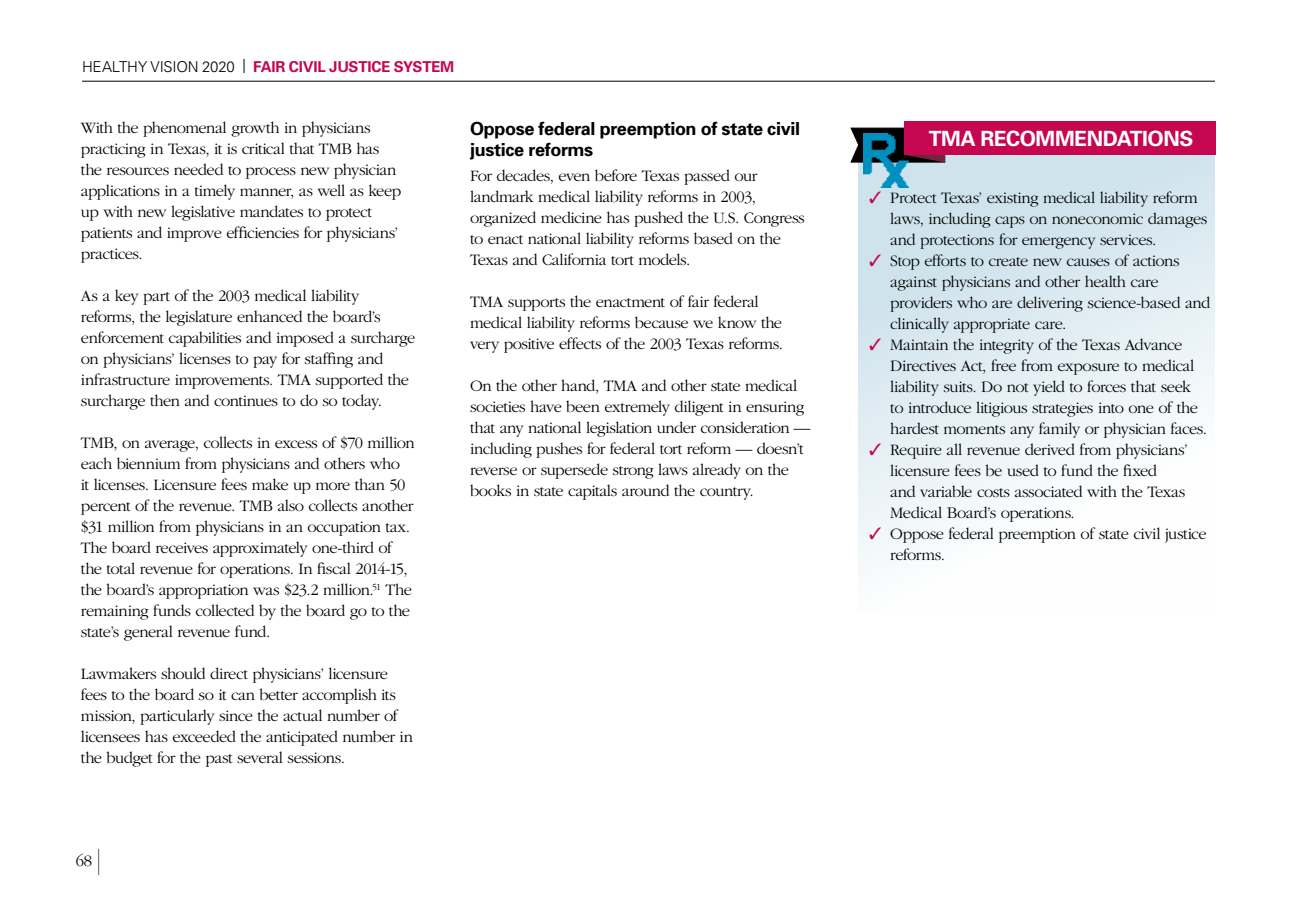
<style>
.page{position:relative;width:1296px;height:918px;background:#fff}
.page>*{position:absolute;margin:0;border:0;box-sizing:border-box;transform-origin:0 0}
.univ_sub{font:700 21px "Univers";letter-spacing:-.02em;color:#fff}
.univ_sub-2{font:700 18px/21px "Univers";letter-spacing:-.02em;color:#000}
.tbs{font:300 16.5px/21px "Garamond";letter-spacing:-.03em;color:#000}
.t1{font:700 15px "Univers";letter-spacing:-.015em;color:#c60651}
.s1{font-weight:300;color:#000}
.s2{font-weight:300;font-size:19.5px;color:#000}
.s3{font-family:"Univers";font-size:36px}
.s4{color:#c60651}
</style>
<div class="page">
<hr style="left:82px;top:81px;width:1133px;height:1px;background:#000">
<div style="left:859px;top:145px;width:356px;height:467px;background:linear-gradient(to bottom,#c9dfeb,#fff)"></div>
<svg style="left:850px;top:127px;width:95px;height:36px"></svg>
<div style="left:904px;top:121px;width:311px;height:34px;background:#c60651"></div>
<img style="left:863px;top:134px;width:45px;height:53px">
<p class="t1" style="left:82px;top:57px;width:374px"><span class="s1">HEALTHY VISION 2020</span> <span class="s2">I</span> FAIR CIVIL JUSTICE SYSTEM</p>
<p class="tbs" style="left:81px;top:117px;width:322px">With the phenomenal growth in physicians practicing in Texas, it is critical that TMB has the resources needed to process new physician applications in a timely manner, as well as keep up with new legislative mandates to protect patients and improve efficiencies for physicians’ practices.</p>
<p class="tbs" style="left:81px;top:285px;width:336px">As a key part of the 2003 medical liability reforms, the legislature enhanced the board’s enforcement capabilities and imposed a surcharge on physicians’ licenses to pay for staffing and infrastructure improvements. TMA supported the surcharge then and continues to do so today.</p>
<p class="tbs" style="left:81px;top:433px;width:335px">TMB, on average, collects in excess of $70 million each biennium from physicians and others who<br>it licenses. Licensure fees make up more than 50 percent of the revenue. TMB also collects another $31 million from physicians in an occupation tax.<br>The board receives approximately one-third of the total revenue for operations. In fiscal 2014-15, the board’s appropriation was $23.2 million.<sup>51</sup> The remaining funds collected by the board go to the state’s general revenue fund.</p>
<p class="tbs" style="left:81px;top:663px;width:333px">Lawmakers should direct physicians’ licensure fees to the board so it can better accomplish its mission, particularly since the actual number of licensees has exceeded the anticipated number in the budget for the past several sessions.</p>
<p class="univ_sub-2" style="left:470px;top:118px;width:331px">Oppose federal preemption of state civil justice reforms</p>
<p class="tbs" style="left:470px;top:166px;width:336px">For decades, even before Texas passed our landmark medical liability reforms in 2003, organized medicine has pushed the U.S. Congress to enact national liability reforms based on the Texas and California tort models.</p>
<p class="tbs" style="left:470px;top:292px;width:315px">TMA supports the enactment of fair federal medical liability reforms because we know the very positive effects of the 2003 Texas reforms.</p>
<p class="tbs" style="left:470px;top:376px;width:342px">On the other hand, TMA and other state medical societies have been extremely diligent in ensuring that any national legislation under consideration — including pushes for federal tort reform — doesn’t reverse or supersede strong laws already on the books in state capitals around the country.</p>
<p class="tbs" style="left:76px;top:850px;width:26px">68 <span class="s3">I</span></p>
<p class="univ_sub" style="left:929px;top:126px;width:266px">TMA RECOMMENDATIONS</p>
<p class="tbs" style="left:890px;top:187px;width:319px;text-indent:-21px"><span class="s4">✓</span> Protect Texas’ existing medical liability reform laws, including caps on noneconomic damages and protections for emergency services.</p>
<p class="tbs" style="left:890px;top:250px;width:322px;text-indent:-21px"><span class="s4">✓</span> Stop efforts to create new causes of actions against physicians and other health care providers who are delivering science-based and clinically appropriate care.</p>
<p class="tbs" style="left:890px;top:334px;width:318px;text-indent:-21px"><span class="s4">✓</span> Maintain the integrity of the Texas Advance Directives Act, free from exposure to medical liability suits. Do not yield to forces that seek to introduce litigious strategies into one of the hardest moments any family or physician faces.</p>
<p class="tbs" style="left:890px;top:439px;width:299px;text-indent:-21px"><span class="s4">✓</span> Require all revenue derived from physicians’ licensure fees be used to fund the fixed<br>and variable costs associated with the Texas Medical Board’s operations.</p>
<p class="tbs" style="left:890px;top:523px;width:318px;text-indent:-21px"><span class="s4">✓</span> Oppose federal preemption of state civil justice reforms.</p>
</div>
